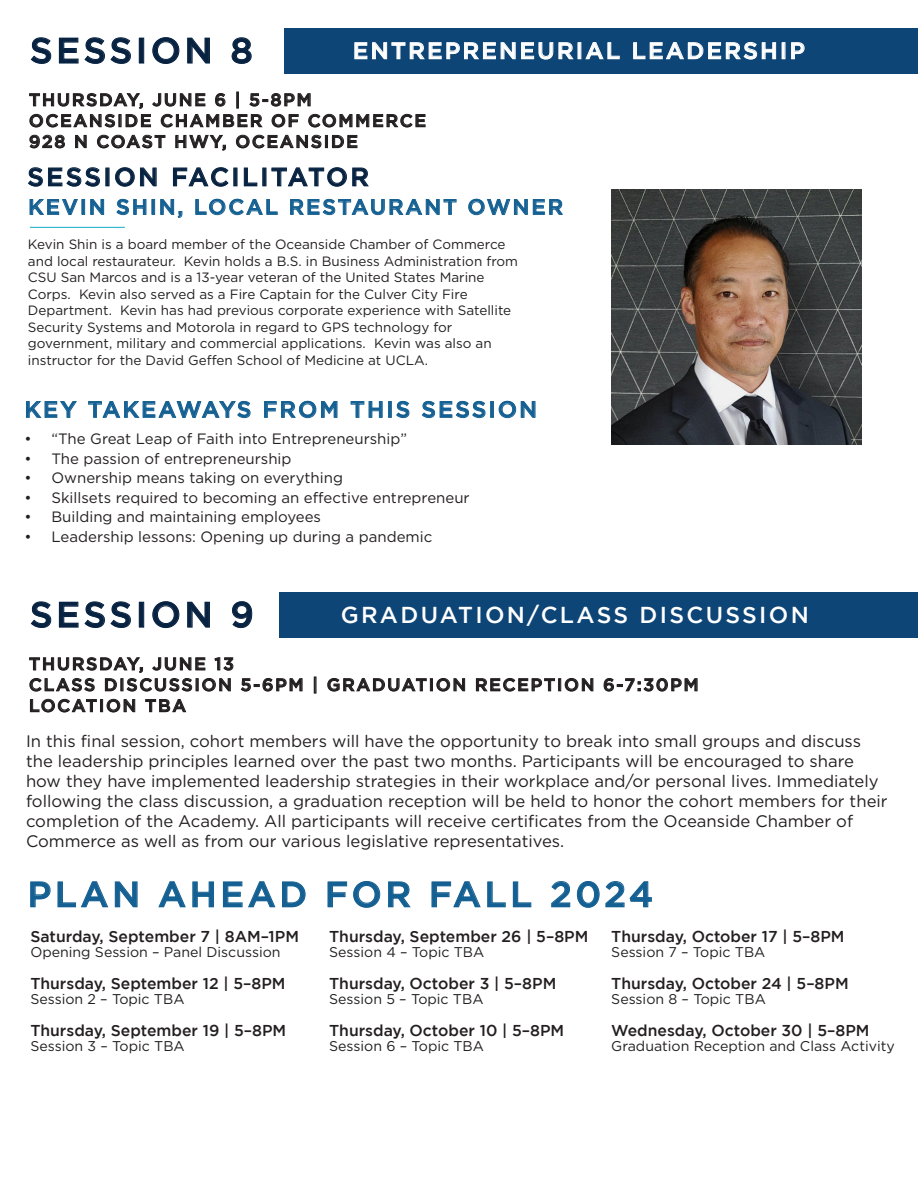
<style>
.page{position:relative;width:918px;height:1188px;background:#fff}
.page>*{position:absolute;margin:0;border:0;box-sizing:border-box;transform-origin:0 0}
.t1{font:500 35.55px "Gotham";letter-spacing:.1em;color:#156092}
.t2{font:500 35.55px "Gotham";letter-spacing:.1em;color:#082341}
.t3{font:500 25.5px "Gotham";letter-spacing:.1em;color:#082341}
.t4{font:500 22.95px "Gotham";letter-spacing:.1em;color:#fff}
.t5{font:500 22.5px "Gotham";letter-spacing:.1em;color:#156092}
.t6{font:500 21.15px "Gotham";letter-spacing:.1em;color:#156092}
.t7{font:500 17.4px/20.9px "Gotham";letter-spacing:.1em;color:#231f20}
.t8{font:16.65px/20px "Gotham";color:#231f20}
.t9{font:500 15.75px "Gotham";color:#231f20}
.t10{font:15px "Gotham";color:#231f20}
.t11{font:14.1px "Gotham";color:#231f20}
.t12{font:13.5px/16.5px "Gotham";color:#231f20}
</style>
<div class="page">
<img style="left:612px;top:190px;width:250px;height:254px">
<svg style="left:26px;top:401px;width:51px;height:17px"></svg>
<svg style="left:88px;top:401px;width:163px;height:17px"></svg>
<svg style="left:264px;top:401px;width:74px;height:17px"></svg>
<svg style="left:350px;top:401px;width:33px;height:17px"></svg>
<div style="left:388px;top:401px;width:4px;height:17px;border:1px solid #156092"></div>
<svg style="left:396px;top:401px;width:14px;height:17px"></svg>
<svg style="left:421px;top:401px;width:65px;height:17px"></svg>
<div style="left:490px;top:401px;width:4px;height:17px;border:1px solid #156092"></div>
<svg style="left:498px;top:401px;width:38px;height:17px"></svg>
<hr style="left:30px;top:227px;width:95px;height:1px;background:#2db3d1">
<div style="left:279px;top:592px;width:639px;height:46px;background:#0d4576"></div>
<svg style="left:29px;top:657px;width:205px;height:35px"></svg>
<svg style="left:241px;top:678px;width:62px;height:14px"></svg>
<svg style="left:314px;top:677px;width:2px;height:16px"></svg>
<svg style="left:327px;top:678px;width:138px;height:14px"></svg>
<svg style="left:476px;top:678px;width:118px;height:14px"></svg>
<svg style="left:603px;top:678px;width:95px;height:14px"></svg>
<svg style="left:30px;top:699px;width:105px;height:14px"></svg>
<svg style="left:145px;top:699px;width:41px;height:14px"></svg>
<svg style="left:30px;top:881px;width:21px;height:27px"></svg>
<svg style="left:57px;top:881px;width:51px;height:27px"></svg>
<svg style="left:115px;top:881px;width:23px;height:27px"></svg>
<svg style="left:158px;top:881px;width:28px;height:27px"></svg>
<svg style="left:192px;top:881px;width:22px;height:27px"></svg>
<svg style="left:223px;top:881px;width:53px;height:27px"></svg>
<svg style="left:282px;top:881px;width:24px;height:27px"></svg>
<svg style="left:327px;top:881px;width:20px;height:27px"></svg>
<svg style="left:353px;top:881px;width:27px;height:27px"></svg>
<svg style="left:388px;top:881px;width:23px;height:27px"></svg>
<svg style="left:431px;top:881px;width:50px;height:27px"></svg>
<svg style="left:487px;top:881px;width:19px;height:27px"></svg>
<svg style="left:513px;top:881px;width:19px;height:27px"></svg>
<svg style="left:551px;top:881px;width:19px;height:27px"></svg>
<svg style="left:577px;top:881px;width:75px;height:27px"></svg>
<svg style="left:30px;top:601px;width:22px;height:27px"></svg>
<svg style="left:58px;top:601px;width:73px;height:27px"></svg>
<div style="left:139px;top:602px;width:5px;height:26px;border:1px solid #082341"></div>
<svg style="left:152px;top:601px;width:28px;height:28px"></svg>
<svg style="left:187px;top:601px;width:23px;height:27px"></svg>
<svg style="left:232px;top:601px;width:21px;height:28px"></svg>
<div style="left:284px;top:28px;width:634px;height:46px;background:#0d4576"></div>
<svg style="left:28px;top:167px;width:72px;height:20px"></svg>
<svg style="left:115px;top:167px;width:42px;height:20px"></svg>
<svg style="left:173px;top:167px;width:56px;height:20px"></svg>
<svg style="left:243px;top:167px;width:15px;height:20px"></svg>
<svg style="left:271px;top:167px;width:98px;height:20px"></svg>
<svg style="left:29px;top:199px;width:49px;height:16px"></svg>
<div style="left:82px;top:199px;width:3px;height:16px;border:1px solid #156092"></div>
<svg style="left:90px;top:199px;width:14px;height:16px"></svg>
<svg style="left:116px;top:199px;width:31px;height:16px"></svg>
<div style="left:152px;top:199px;width:3px;height:16px;border:1px solid #156092"></div>
<svg style="left:160px;top:199px;width:23px;height:19px"></svg>
<svg style="left:195px;top:199px;width:83px;height:16px"></svg>
<svg style="left:290px;top:199px;width:167px;height:16px"></svg>
<svg style="left:468px;top:199px;width:95px;height:16px"></svg>
<div style="left:236px;top:92px;width:3px;height:16px;border:1px solid #231f20"></div>
<svg style="left:29px;top:93px;width:397px;height:35px"></svg>
<svg style="left:29px;top:134px;width:36px;height:15px"></svg>
<svg style="left:75px;top:135px;width:12px;height:13px"></svg>
<svg style="left:97px;top:135px;width:69px;height:14px"></svg>
<svg style="left:175px;top:135px;width:51px;height:16px"></svg>
<svg style="left:236px;top:135px;width:122px;height:14px"></svg>
<svg style="left:354px;top:42px;width:220px;height:18px"></svg>
<svg style="left:585px;top:42px;width:35px;height:18px"></svg>
<svg style="left:633px;top:42px;width:143px;height:18px"></svg>
<svg style="left:791px;top:42px;width:14px;height:17px"></svg>
<svg style="left:30px;top:37px;width:22px;height:27px"></svg>
<svg style="left:58px;top:37px;width:73px;height:27px"></svg>
<div style="left:139px;top:38px;width:5px;height:26px;border:1px solid #082341"></div>
<svg style="left:152px;top:37px;width:28px;height:27px"></svg>
<svg style="left:187px;top:37px;width:23px;height:27px"></svg>
<svg style="left:231px;top:37px;width:21px;height:27px"></svg>
<h1 class="t2" style="left:30px;top:30px;width:224px">SESSION 8</h1>
<h3 class="t4" style="left:353px;top:38px;width:454px">ENTREPRENEURIAL LEADERSHIP</h3>
<p class="t7" style="left:29px;top:89px;width:399px">THURSDAY, JUNE 6 | 5-8PM<br>OCEANSIDE CHAMBER OF COMMERCE<br>928 N COAST HWY, OCEANSIDE</p>
<h2 class="t3" style="left:27px;top:162px;width:343px">SESSION FACILITATOR</h2>
<p class="t6" style="left:28px;top:195px;width:536px">KEVIN SHIN, LOCAL RESTAURANT OWNER</p>
<p class="t12" style="left:28px;top:236px;width:492px">Kevin Shin is a board member of the Oceanside Chamber of Commerce and local restaurateur. Kevin holds a B.S. in Business Administration from CSU San Marcos and is a 13-year veteran of the United States Marine Corps. Kevin also served as a Fire Captain for the Culver City Fire Department. Kevin has had previous corporate experience with Satellite Security Systems and Motorola in regard to GPS technology for government, military and commercial applications. Kevin was also an instructor for the David Geffen School of Medicine at UCLA.</p>
<h3 class="t5" style="left:24px;top:397px;width:514px">KEY TAKEAWAYS FROM THIS SESSION</h3>
<p class="t10" style="left:24px;top:431px;width:384px">• “The Great Leap of Faith into Entrepreneurship”</p>
<p class="t10" style="left:24px;top:450px;width:269px">• The passion of entrepreneurship</p>
<p class="t10" style="left:24px;top:470px;width:320px">• Ownership means taking on everything</p>
<p class="t10" style="left:24px;top:489px;width:447px">• Skillsets required to becoming an effective entrepreneur</p>
<p class="t10" style="left:24px;top:509px;width:298px">• Building and maintaining employees</p>
<p class="t10" style="left:24px;top:528px;width:409px">• Leadership lessons: Opening up during a pandemic</p>
<h1 class="t2" style="left:30px;top:594px;width:225px">SESSION 9</h1>
<h3 class="t4" style="left:341px;top:602px;width:470px">GRADUATION/CLASS DISCUSSION</h3>
<p class="t7" style="left:29px;top:653px;width:671px">THURSDAY, JUNE 13<br>CLASS DISCUSSION 5-6PM | GRADUATION RECEPTION 6-7:30PM<br>LOCATION TBA</p>
<p class="t8" style="left:26px;top:730px;width:863px">In this final session, cohort members will have the opportunity to break into small groups and discuss the leadership principles learned over the past two months. Participants will be encouraged to share how they have implemented leadership strategies in their workplace and/or personal lives. Immediately following the class discussion, a graduation reception will be held to honor the cohort members for their completion of the Academy. All participants will receive certificates from the Oceanside Chamber of Commerce as well as from our various legislative representatives.</p>
<h1 class="t1" style="left:28px;top:874px;width:627px">PLAN AHEAD FOR FALL 2024</h1>
<p class="t9" style="left:30px;top:927px;width:270px">Saturday, September 7 | 8AM–1PM</p>
<p class="t11" style="left:30px;top:944px;width:252px">Opening Session – Panel Discussion</p>
<p class="t9" style="left:30px;top:974px;width:257px">Thursday, September 12 | 5–8PM</p>
<p class="t11" style="left:30px;top:992px;width:156px">Session 2 – Topic TBA</p>
<p class="t9" style="left:30px;top:1021px;width:257px">Thursday, September 19 | 5–8PM</p>
<p class="t11" style="left:30px;top:1039px;width:156px">Session 3 – Topic TBA</p>
<p class="t9" style="left:329px;top:927px;width:261px">Thursday, September 26 | 5–8PM</p>
<p class="t11" style="left:329px;top:944px;width:157px">Session 4 – Topic TBA</p>
<p class="t9" style="left:329px;top:974px;width:229px">Thursday, October 3 | 5–8PM</p>
<p class="t11" style="left:329px;top:992px;width:156px">Session 5 – Topic TBA</p>
<p class="t9" style="left:329px;top:1021px;width:237px">Thursday, October 10 | 5–8PM</p>
<p class="t11" style="left:329px;top:1039px;width:156px">Session 6 – Topic TBA</p>
<p class="t9" style="left:611px;top:927px;width:235px">Thursday, October 17 | 5–8PM</p>
<p class="t11" style="left:611px;top:944px;width:156px">Session 7 – Topic TBA</p>
<p class="t9" style="left:611px;top:974px;width:239px">Thursday, October 24 | 5–8PM</p>
<p class="t11" style="left:611px;top:992px;width:156px">Session 8 – Topic TBA</p>
<p class="t9" style="left:611px;top:1021px;width:260px">Wednesday, October 30 | 5–8PM</p>
<p class="t11" style="left:611px;top:1039px;width:285px">Graduation Reception and Class Activity</p>
</div>
